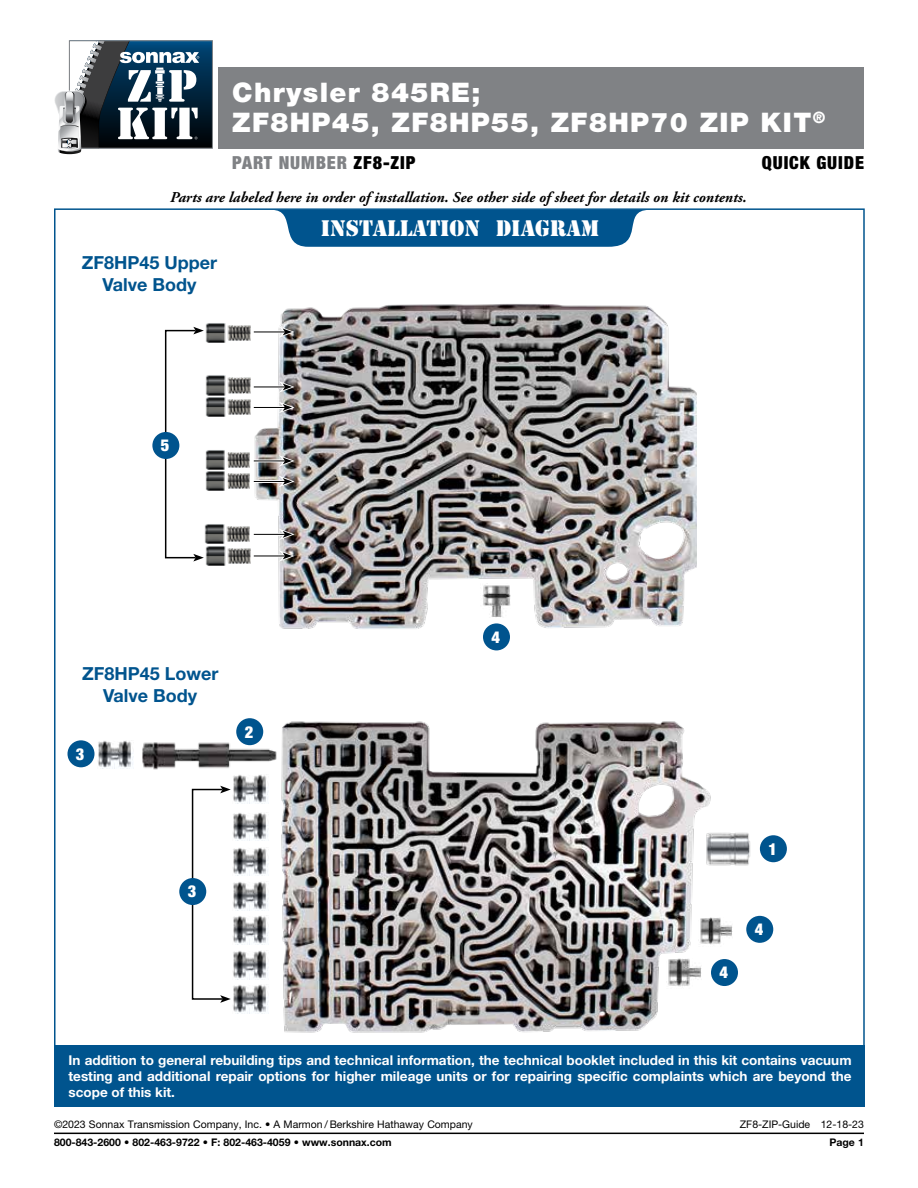
<style>
.page{position:relative;width:918px;height:1188px;background:#fff}
.page>*{position:absolute;margin:0;border:0;box-sizing:border-box;transform-origin:0 0}
.t1{font:900 27px/30px "Helvetica Neue LT Std";letter-spacing:.05em;color:#fff}
.t2{font:21px "Stencil Std";color:#fff}
.t3{font:700 18px/21.6px "Helvetica Neue LT Std";color:#00548e;text-align:center}
.t4{font:900 condensed 18px "Helvetica Neue LT Std";letter-spacing:.05em;color:#808285}
.t5{font:900 condensed 18px "Helvetica Neue LT Std";letter-spacing:.05em;color:#000}
.t6{font:900 condensed 16.5px "Helvetica Neue LT Std";color:#fff}
.t7{font:900 condensed 16.5px "Helvetica Neue LT Std";color:#fff}
.t8{font:italic 700 15px "Adobe Garamond Pro";color:#000}
.t9{font:700 13.5px/16.2px "Helvetica Neue LT Std";color:#fff;text-align:justify}
.t10{font:10.5px "Helvetica Neue LT Std";color:#000}
.t11{font:700 10.5px "Helvetica Neue LT Std";color:#000}
.s1{color:#000}
</style>
<div class="page">
<div style="left:219px;top:67px;width:645px;height:81px;background:#808285"></div>
<img style="left:98px;top:740px;width:36px;height:29px">
<img style="left:281px;top:721px;width:472px;height:312px">
<img style="left:142px;top:739px;width:135px;height:31px">
<div style="left:760px;top:835px;width:27px;height:27px;background:#00548e;border-radius:50%"></div>
<img style="left:253px;top:304px;width:444px;height:340px">
<img style="left:481px;top:583px;width:29px;height:35px">
<img style="left:204px;top:524px;width:47px;height:42px">
<img style="left:205px;top:450px;width:45px;height:41px">
<img style="left:205px;top:375px;width:46px;height:42px">
<img style="left:205px;top:323px;width:46px;height:20px">
<div style="left:483px;top:623px;width:27px;height:27px;background:#00548e;border-radius:50%"></div>
<div style="left:165px;top:330px;width:31px;height:228px;border:2px solid #000"></div>
<svg style="left:193px;top:554px;width:11px;height:8px"></svg>
<svg style="left:193px;top:327px;width:11px;height:7px"></svg>
<div style="left:152px;top:432px;width:27px;height:27px;background:#00548e;border-radius:50%"></div>
<hr style="left:254px;top:330px;width:30px;height:3px;background:#fff">
<hr style="left:254px;top:332px;width:31px;height:1px;background:#000">
<svg style="left:279px;top:326px;width:16px;height:12px"></svg>
<hr style="left:254px;top:385px;width:30px;height:3px;background:#fff">
<hr style="left:254px;top:387px;width:31px;height:1px;background:#000">
<svg style="left:279px;top:381px;width:16px;height:12px"></svg>
<hr style="left:254px;top:406px;width:30px;height:3px;background:#fff">
<hr style="left:254px;top:407px;width:31px;height:1px;background:#000">
<svg style="left:279px;top:402px;width:16px;height:11px"></svg>
<hr style="left:254px;top:459px;width:30px;height:3px;background:#fff">
<hr style="left:254px;top:461px;width:31px;height:1px;background:#000">
<svg style="left:279px;top:455px;width:16px;height:12px"></svg>
<hr style="left:254px;top:480px;width:30px;height:3px;background:#fff">
<hr style="left:254px;top:481px;width:31px;height:1px;background:#000">
<svg style="left:279px;top:476px;width:16px;height:11px"></svg>
<hr style="left:254px;top:533px;width:30px;height:3px;background:#fff">
<hr style="left:254px;top:534px;width:31px;height:1px;background:#000">
<svg style="left:279px;top:529px;width:16px;height:11px"></svg>
<hr style="left:254px;top:554px;width:30px;height:3px;background:#fff">
<hr style="left:254px;top:556px;width:31px;height:1px;background:#000">
<svg style="left:279px;top:550px;width:16px;height:12px"></svg>
<img style="left:699px;top:917px;width:35px;height:30px">
<img style="left:667px;top:958px;width:35px;height:30px">
<img style="left:233px;top:774px;width:36px;height:29px">
<img style="left:233px;top:812px;width:36px;height:29px">
<img style="left:233px;top:847px;width:36px;height:29px">
<img style="left:233px;top:881px;width:36px;height:29px">
<img style="left:233px;top:916px;width:36px;height:29px">
<img style="left:233px;top:950px;width:36px;height:29px">
<img style="left:233px;top:985px;width:36px;height:29px">
<div style="left:192px;top:789px;width:31px;height:211px;border:2px solid #000"></div>
<svg style="left:220px;top:995px;width:11px;height:8px"></svg>
<svg style="left:220px;top:786px;width:11px;height:7px"></svg>
<div style="left:179px;top:878px;width:27px;height:27px;background:#00548e;border-radius:50%"></div>
<div style="left:68px;top:740px;width:27px;height:27px;background:#00548e;border-radius:50%"></div>
<div style="left:236px;top:718px;width:27px;height:27px;background:#00548e;border-radius:50%"></div>
<div style="left:746px;top:916px;width:27px;height:27px;background:#00548e;border-radius:50%"></div>
<div style="left:711px;top:959px;width:27px;height:27px;background:#00548e;border-radius:50%"></div>
<img style="left:705px;top:828px;width:48px;height:43px">
<hr style="left:54px;top:1133px;width:810px;height:1px;background:#000">
<svg style="left:54px;top:40px;width:159px;height:114px"></svg>
<svg style="left:274px;top:210px;width:372px;height:37px;background:#156297"></svg>
<div style="left:55px;top:1045px;width:810px;height:62px;background:#00548e"></div>
<h1 class="t1" style="left:232px;top:77px;width:595px">Chrysler 845RE;<br>ZF8HP45, ZF8HP55, ZF8HP70 ZIP KIT<sup>®</sup></h1>
<h3 class="t4" style="left:232px;top:152px;width:185px">PART NUMBER <span class="s1">ZF8-ZIP</span></h3>
<h3 class="t5" style="left:762px;top:152px;width:104px">QUICK GUIDE</h3>
<p class="t8" style="left:170px;top:189px;width:578px">Parts are labeled here in order of installation. See other side of sheet for details on kit contents.</p>
<h2 class="t2" style="left:321px;top:215px;width:280px">INSTALLATION DIAGRAM</h2>
<h3 class="t3" style="left:82px;top:252px;width:137px">ZF8HP45 Upper<br>Valve Body</h3>
<p class="t7" style="left:161px;top:435px;width:10px">5</p>
<h3 class="t3" style="left:82px;top:663px;width:138px">ZF8HP45 Lower<br>Valve Body</h3>
<p class="t7" style="left:76px;top:744px;width:10px">3</p>
<p class="t7" style="left:245px;top:722px;width:10px">2</p>
<p class="t7" style="left:188px;top:881px;width:10px">3</p>
<p class="t6" style="left:491px;top:627px;width:10px">4</p>
<p class="t6" style="left:768px;top:839px;width:10px">1</p>
<p class="t6" style="left:719px;top:962px;width:10px">4</p>
<p class="t6" style="left:755px;top:919px;width:10px">4</p>
<p class="t9" style="left:69px;top:1051px;width:784px">In addition to general rebuilding tips and technical information, the technical booklet included in this kit contains vacuum testing and additional repair options for higher mileage units or for repairing specific complaints which are beyond the scope of this kit.</p>
<p class="t10" style="left:54px;top:1118px;width:420px">©2023 Sonnax Transmission Company, Inc. • A Marmon / Berkshire Hathaway Company</p>
<p class="t10" style="left:740px;top:1118px;width:126px">ZF8-ZIP-Guide 12-18-23</p>
<p class="t11" style="left:54px;top:1136px;width:339px">800-843-2600 • 802-463-9722 • F: 802-463-4059 • www.sonnax.com</p>
<p class="t11" style="left:829px;top:1136px;width:36px">Page 1</p>
</div>
